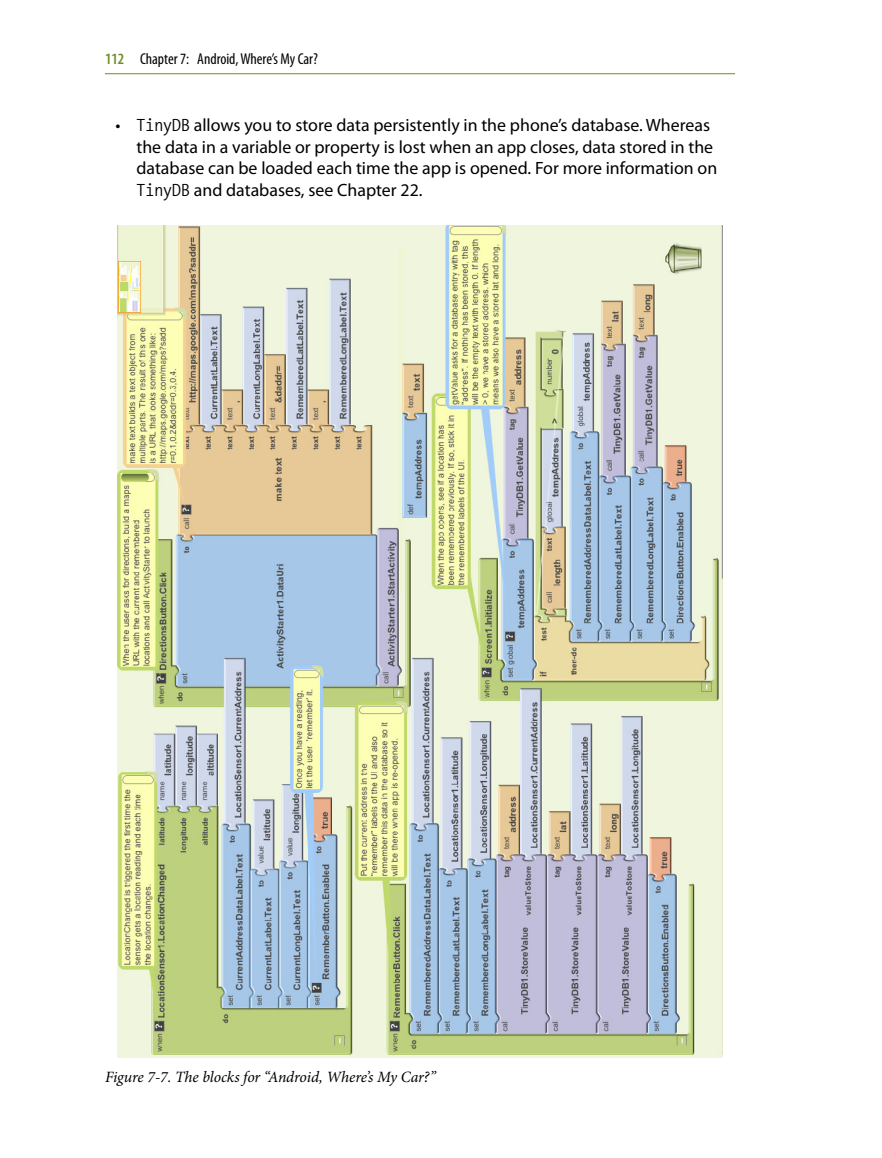
<style>
.page{position:relative;width:882px;height:1158px;background:#fff}
.page>*{position:absolute;margin:0;border:0;box-sizing:border-box;transform-origin:0 0}
.t1{font:17.85px/21.9px "Myriad Pro";color:#000}
.t2{font:italic 15.75px "Minion Pro";letter-spacing:-.01em;color:#000}
.t3{font:condensed 15.75px "Myriad Pro";color:#000}
.s1{font-weight:600;color:#6d8d24}
.s2{font-family:"The Sans Mono Cd W4";font-weight:300}
</style>
<div class="page">
<hr style="left:105px;top:73px;width:630px;height:1px;background:#6d8d24">
<img style="left:118px;top:226px;width:604px;height:831px">
<p class="t3" style="left:105px;top:50px;width:214px"><span class="s1">112</span> Chapter 7: Android,Where’s My Car?</p>
<p class="t1" style="left:136px;top:113px;width:582px;text-indent:-21px">• <span class="s2">TinyDB</span> allows you to store data persistently in the phone’s database. Whereas the data in a variable or property is lost when an app closes, data stored in the database can be loaded each time the app is opened. For more information on <span class="s2">TinyDB</span> and databases, see Chapter 22.</p>
<p class="t2" style="left:105px;top:1066px;width:332px">Figure 7-7. The blocks for “Android, Where’s My Car?”</p>
</div>
